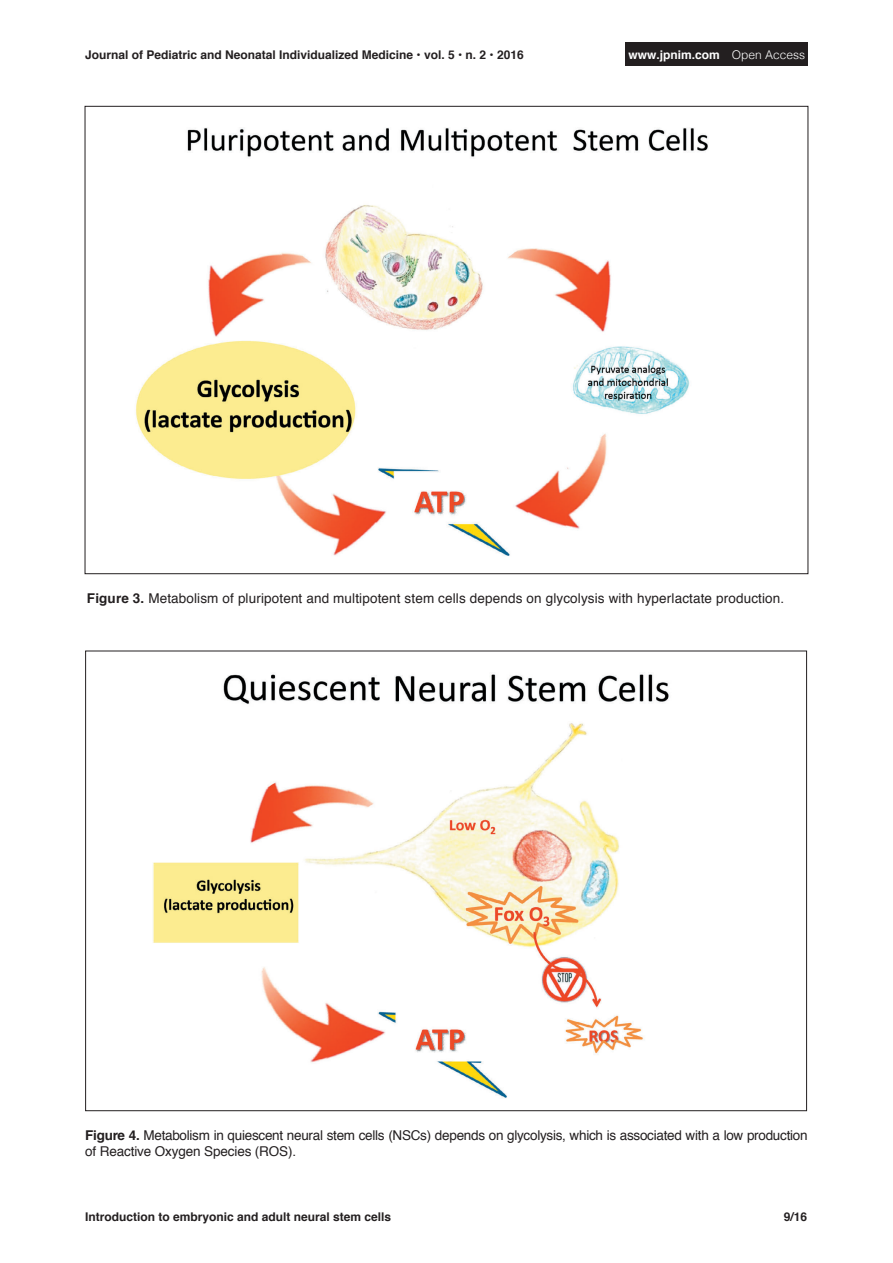
<style>
.page{position:relative;width:893px;height:1263px;background:#fff}
.page>*{position:absolute;margin:0;border:0;box-sizing:border-box;transform-origin:0 0}
.t1{font:13.5px/16.2px "Helvetica";letter-spacing:-.01em;color:#231f20}
.t2{font:13.5px "Helvetica";letter-spacing:.01em;color:#231f20}
.Footer_Left{font:700 12px "Helvetica";color:#231f20}
.t3{font:700 12px "Helvetica";color:#fff}
.s1{font-weight:300}
.s2{font-weight:700}
</style>
<div class="page">
<div style="left:626px;top:43px;width:182px;height:23px;background:#231f20"></div>
<img style="left:136px;top:127px;width:572px;height:429px">
<img style="left:153px;top:674px;width:516px;height:424px">
<p class="Footer_Left" style="left:85px;top:45px;width:440px">Journal of Pediatric and Neonatal Individualized Medicine • vol. 5 • n. 2 • 2016</p>
<p class="t3" style="left:629px;top:45px;width:178px">www.jpnim.com <span class="s1">Open Access</span></p>
<p class="t2" style="left:87px;top:588px;width:699px"><span class="s2">Figure 3.</span> Metabolism of pluripotent and multipotent stem cells depends on glycolysis with hyperlactate production.</p>
<p class="t1" style="left:85px;top:1127px;width:724px"><span class="s2">Figure 4.</span> Metabolism in quiescent neural stem cells (NSCs) depends on glycolysis, which is associated with a low production of Reactive Oxygen Species (ROS).</p>
<p class="Footer_Left" style="left:85px;top:1207px;width:308px">Introduction to embryonic and adult neural stem cells</p>
<p class="Footer_Left" style="left:784px;top:1207px;width:25px">9/16</p>
</div>
